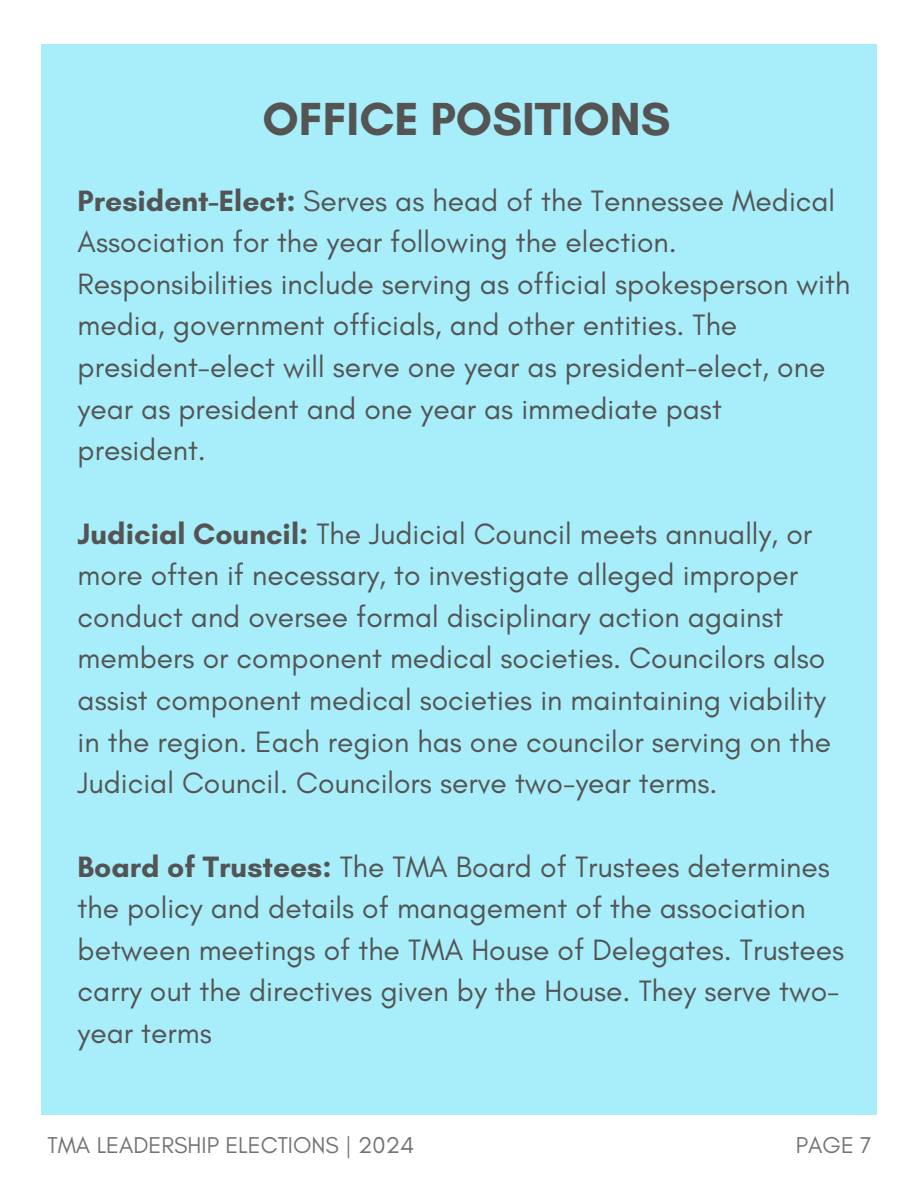
<style>
.page{position:relative;width:918px;height:1188px;background:#fff}
.page>*{position:absolute;margin:0;border:0;box-sizing:border-box;transform-origin:0 0}
.t1{font:700 47.25px "Glacial Indifference";color:#545454}
.t2{font:30px/41.7px "Glacial Indifference";color:#545454}
.t3{font:23.4px "Glacial Indifference";color:#737373}
.s1{font-weight:700}
</style>
<div class="page">
<div style="left:41px;top:44px;width:836px;height:1071px;background:#a7eefa"></div>
<p class="t1" style="left:263px;top:91px;width:410px">OFFICE POSITIONS</p>
<p class="t2" style="left:78px;top:179px;width:774px"><span class="s1">President-Elect:</span> Serves as head of the Tennessee Medical Association for the year following the election.<br>Responsibilities include serving as official spokesperson with media, government officials, and other entities. The president-elect will serve one year as president-elect, one year as president and one year as immediate past president.</p>
<p class="t2" style="left:78px;top:512px;width:755px"><span class="s1">Judicial Council:</span> The Judicial Council meets annually, or more often if necessary, to investigate alleged improper conduct and oversee formal disciplinary action against members or component medical societies. Councilors also assist component medical societies in maintaining viability in the region. Each region has one councilor serving on the Judicial Council. Councilors serve two-year terms.</p>
<p class="t2" style="left:78px;top:845px;width:768px"><span class="s1">Board of Trustees:</span> The TMA Board of Trustees determines the policy and details of management of the association between meetings of the TMA House of Delegates. Trustees carry out the directives given by the House. They serve two&shy;year terms</p>
<p class="t3" style="left:47px;top:1130px;width:368px">TMA LEADERSHIP ELECTIONS | 2024</p>
<p class="t3" style="left:796px;top:1131px;width:77px">PAGE 7</p>
</div>
